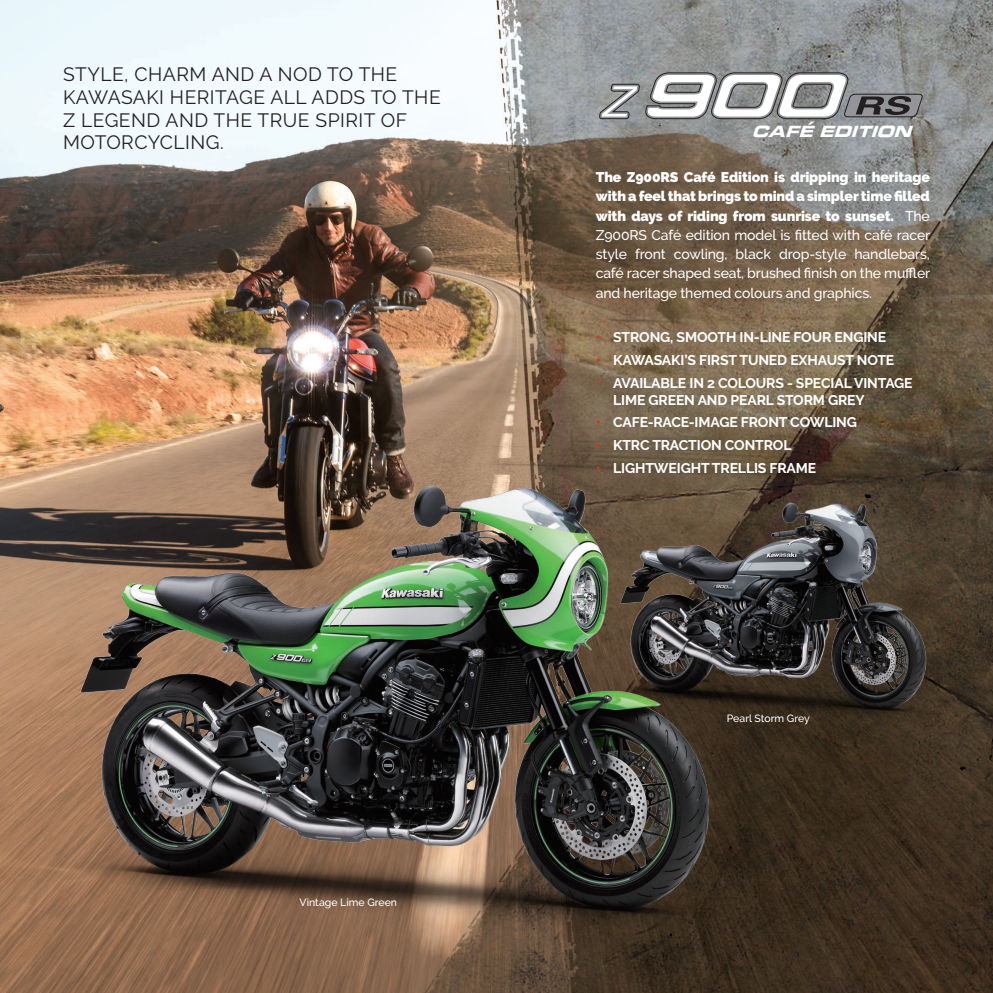
<style>
.page{position:relative;width:993px;height:993px;background:#fff}
.page>*{position:absolute;margin:0;border:0;box-sizing:border-box;transform-origin:0 0}
.t1{font:19.25px/22.8px "Raleway";letter-spacing:.025em;color:#231f20}
.t2{font:italic 15.22px "Eurostile Bold Extended Two";color:#fff}
.t3{font:500 14px/19.2px "Raleway";letter-spacing:-.01em;color:#fff;text-align:justify}
.t4{font:700 14px/16.8px "Raleway";letter-spacing:-.01em;color:#fff}
.t5{font:500 10.5px "Raleway";color:#fff}
.s1{font-weight:900}
.s2{color:#cf351c}
</style>
<div class="page">
<img style="left:0;top:0;width:992px;height:992px">
<img style="left:755px;top:463px;width:192px;height:258px">
<svg style="left:645px;top:72px;width:277px;height:47px"></svg>
<svg style="left:599px;top:84px;width:40px;height:35px"></svg>
<img style="left:45px;top:402px;width:710px;height:533px">
<h1 class="t1" style="left:63px;top:63px;width:379px">STYLE, CHARM AND A NOD TO THE<br>KAWASAKI HERITAGE ALL ADDS TO THE<br>Z LEGEND AND THE TRUE SPIRIT OF<br>MOTORCYCLING.</h1>
<p class="t5" style="left:299px;top:896px;width:99px">Vintage Lime Green</p>
<p class="t2" style="left:751px;top:121px;width:167px">CAFÉ EDITION</p>
<p class="t3" style="left:595px;top:167px;width:336px"><span class="s1">The Z900RS Café Edition is dripping in heritage with a feel that brings to mind a simpler time filled with days of riding from sunrise to sunset.</span> The Z900RS Café edition model is fitted with café racer style front cowling, black drop-style handlebars, café racer shaped seat, brushed finish on the muffler and heritage themed colours and graphics.</p>
<p class="t4" style="left:595px;top:329px;width:292px"><span class="s2">•</span> STRONG, SMOOTH IN-LINE FOUR ENGINE</p>
<p class="t4" style="left:595px;top:351px;width:300px"><span class="s2">•</span> KAWASAKI’S FIRST TUNED EXHAUST NOTE</p>
<p class="t4" style="left:613px;top:374px;width:301px;text-indent:-17px"><span class="s2">•</span> AVAILABLE IN 2 COLOURS - SPECIAL VINTAGE<br>LIME GREEN AND PEARL STORM GREY</p>
<p class="t4" style="left:595px;top:414px;width:262px"><span class="s2">•</span> CAFE-RACE-IMAGE FRONT COWLING</p>
<p class="t4" style="left:595px;top:436px;width:197px"><span class="s2">•</span> KTRC TRACTION CONTROL</p>
<p class="t4" style="left:595px;top:459px;width:222px"><span class="s2">•</span> LIGHTWEIGHT TRELLIS FRAME</p>
<p class="t5" style="left:726px;top:711px;width:84px">Pearl Storm Grey</p>
</div>
